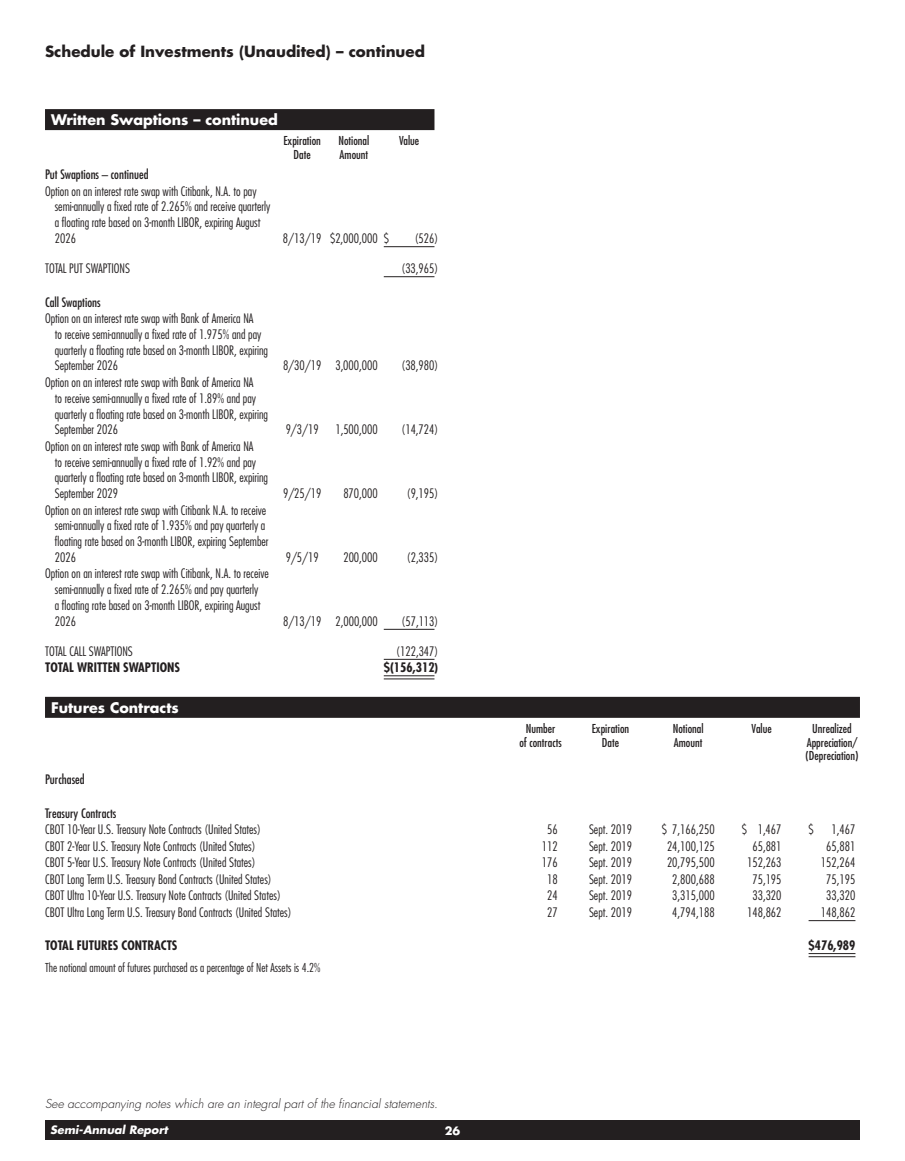
<style>
.page{position:relative;width:905px;height:1161px;background:#fff}
.page>*{position:absolute;margin:0;border:0;box-sizing:border-box;transform-origin:0 0}
.t1{font:700 15px "Futura Std";color:#231f20}
.t2{font:700 14.25px "Futura Std";color:#fff}
.t3{font:300 condensed 12.75px/15.8px "Futura Std";color:#231f20}
.t4{font:condensed 12.75px "Futura Std";color:#231f20}
.t5{font:700 condensed 12.75px "Futura Std";color:#231f20}
.t6{font:condensed 12px/13.5px "Futura Std";color:#231f20;text-align:center}
.t7{font:italic 300 12px "Futura Std";color:#231f20}
.t8{font:300 condensed 12px "Futura Std";color:#231f20}
.t9{font:italic 700 11.25px "Futura Std";color:#fff}
.t10{font:700 11.25px "Futura Std";color:#fff}
.s1{font-size:12px}
</style>
<div class="page">
<div style="left:45px;top:1120px;width:815px;height:20px;background:#231f20"></div>
<svg style="left:384px;top:676px;width:50px;height:3px"></svg>
<hr style="left:384px;top:246px;width:50px;height:1px;background:#231f20">
<hr style="left:384px;top:276px;width:50px;height:1px;background:#231f20">
<hr style="left:384px;top:629px;width:50px;height:1px;background:#231f20">
<hr style="left:384px;top:675px;width:50px;height:1px;background:#231f20">
<hr style="left:384px;top:679px;width:50px;height:1px;background:#231f20">
<hr style="left:384px;top:659px;width:50px;height:1px;background:#231f20">
<div style="left:45px;top:109px;width:389px;height:21px;background:#231f20"></div>
<svg style="left:809px;top:954px;width:46px;height:1px"></svg>
<hr style="left:808px;top:953px;width:47px;height:1px;background:#231f20">
<hr style="left:808px;top:956px;width:47px;height:1px;background:#231f20">
<hr style="left:808px;top:920px;width:47px;height:1px;background:#231f20">
<div style="left:45px;top:697px;width:815px;height:21px;background:#231f20"></div>
<p class="t1" style="left:45px;top:42px;width:381px">Schedule of Investments (Unaudited) – continued</p>
<p class="t2" style="left:51px;top:110px;width:228px">Written Swaptions – continued</p>
<p class="t4" style="left:45px;top:167px;width:105px">Put Swaptions – continued</p>
<p class="t3" style="left:55px;top:183px;width:217px;text-indent:-10px">Option on an interest rate swap with Citibank, N.A. to pay semi‑annually a fixed rate of 2.265% and receive quarterly a floating rate based on 3‑month LIBOR, expiring August 2026</p>
<p class="t6" style="left:283px;top:134px;width:39px">Expiration<br>Date</p>
<p class="t6" style="left:338px;top:134px;width:32px;text-align:left">Notional<br>Amount</p>
<p class="t6" style="left:399px;top:134px;width:22px">Value</p>
<p class="t3" style="left:283px;top:230px;width:108px">8/13/19 $2,000,000 $</p>
<p class="t3" style="left:415px;top:230px;width:25px">(526)</p>
<p class="t3" style="left:45px;top:260px;width:86px">TOTAL PUT SWAPTIONS</p>
<p class="t3" style="left:401px;top:260px;width:38px">(33,965)</p>
<p class="t4" style="left:45px;top:294px;width:57px">Call Swaptions</p>
<p class="t3" style="left:55px;top:311px;width:215px;text-indent:-10px">Option on an interest rate swap with Bank of America NA<br>to receive semi‑annually a fixed rate of 1.975% and pay quarterly a floating rate based on 3‑month LIBOR, expiring September 2026</p>
<p class="t3" style="left:283px;top:358px;width:96px">8/30/19 3,000,000</p>
<p class="t3" style="left:401px;top:358px;width:38px">(38,980)</p>
<p class="t3" style="left:55px;top:374px;width:215px;text-indent:-10px">Option on an interest rate swap with Bank of America NA<br>to receive semi‑annually a fixed rate of 1.89% and pay quarterly a floating rate based on 3‑month LIBOR, expiring September 2026</p>
<p class="t3" style="left:55px;top:438px;width:215px;text-indent:-10px">Option on an interest rate swap with Bank of America NA<br>to receive semi‑annually a fixed rate of 1.92% and pay quarterly a floating rate based on 3‑month LIBOR, expiring September 2029</p>
<p class="t3" style="left:55px;top:502px;width:215px;text-indent:-10px">Option on an interest rate swap with Citibank N.A. to receive semi‑annually a fixed rate of 1.935% and pay quarterly a floating rate based on 3‑month LIBOR, expiring September 2026</p>
<p class="t3" style="left:55px;top:566px;width:215px;text-indent:-10px">Option on an interest rate swap with Citibank, N.A. to receive semi‑annually a fixed rate of 2.265% and pay quarterly<br>a floating rate based on 3‑month LIBOR, expiring August 2026</p>
<p class="t3" style="left:286px;top:422px;width:35px">9/3/19</p>
<p class="t3" style="left:335px;top:422px;width:44px">1,500,000</p>
<p class="t3" style="left:401px;top:422px;width:38px">(14,724)</p>
<p class="t3" style="left:283px;top:485px;width:40px">9/25/19</p>
<p class="t3" style="left:343px;top:485px;width:36px">870,000</p>
<p class="t3" style="left:407px;top:485px;width:33px">(9,195)</p>
<p class="t3" style="left:286px;top:549px;width:35px">9/5/19</p>
<p class="t3" style="left:343px;top:549px;width:36px">200,000</p>
<p class="t3" style="left:407px;top:549px;width:33px">(2,335)</p>
<p class="t3" style="left:283px;top:613px;width:96px">8/13/19 2,000,000</p>
<p class="t3" style="left:401px;top:613px;width:38px">(57,113)</p>
<p class="t3" style="left:45px;top:643px;width:89px">TOTAL CALL SWAPTIONS</p>
<p class="t3" style="left:396px;top:643px;width:44px">(122,347)</p>
<p class="t5" style="left:45px;top:659px;width:136px">TOTAL WRITTEN SWAPTIONS</p>
<p class="t5" style="left:384px;top:659px;width:56px">$(156,312<span class="s1">)</span></p>
<p class="t2" style="left:51px;top:698px;width:129px">Futures Contracts</p>
<p class="t6" style="left:519px;top:722px;width:44px">Number<br>of contracts</p>
<p class="t6" style="left:591px;top:722px;width:39px">Expiration<br>Date</p>
<p class="t6" style="left:672px;top:722px;width:32px;text-align:left">Notional<br>Amount</p>
<p class="t6" style="left:751px;top:722px;width:22px">Value</p>
<p class="t6" style="left:805px;top:722px;width:54px">Unrealized<br>Appreciation/ (Depreciation)</p>
<p class="t4" style="left:45px;top:772px;width:41px">Purchased</p>
<p class="t4" style="left:45px;top:805px;width:73px">Treasury Contracts</p>
<p class="t3" style="left:45px;top:822px;width:217px">CBOT 10‑Year U.S. Treasury Note Contracts (United States)</p>
<p class="t3" style="left:547px;top:822px;width:12px">56</p>
<p class="t3" style="left:589px;top:822px;width:44px">Sept. 2019</p>
<p class="t3" style="left:661px;top:822px;width:55px">$ 7,166,250</p>
<p class="t3" style="left:741px;top:822px;width:41px">$ 1,467</p>
<p class="t3" style="left:808px;top:822px;width:7px">$</p>
<p class="t3" style="left:831px;top:822px;width:25px">1,467</p>
<p class="t3" style="left:45px;top:838px;width:212px">CBOT 2‑Year U.S. Treasury Note Contracts (United States)</p>
<p class="t3" style="left:542px;top:838px;width:17px">112</p>
<p class="t3" style="left:589px;top:838px;width:44px">Sept. 2019</p>
<p class="t3" style="left:667px;top:838px;width:49px">24,100,125</p>
<p class="t3" style="left:752px;top:838px;width:31px">65,881</p>
<p class="t3" style="left:826px;top:838px;width:31px">65,881</p>
<p class="t3" style="left:45px;top:855px;width:212px">CBOT 5‑Year U.S. Treasury Note Contracts (United States)</p>
<p class="t3" style="left:542px;top:855px;width:17px">176</p>
<p class="t3" style="left:589px;top:855px;width:44px">Sept. 2019</p>
<p class="t3" style="left:667px;top:855px;width:49px">20,795,500</p>
<p class="t3" style="left:747px;top:855px;width:36px">152,263</p>
<p class="t3" style="left:821px;top:855px;width:36px">152,264</p>
<p class="t3" style="left:45px;top:871px;width:228px">CBOT Long Term U.S. Treasury Bond Contracts (United States)</p>
<p class="t3" style="left:547px;top:871px;width:12px">18</p>
<p class="t3" style="left:589px;top:871px;width:44px">Sept. 2019</p>
<p class="t3" style="left:672px;top:871px;width:44px">2,800,688</p>
<p class="t3" style="left:752px;top:871px;width:31px">75,195</p>
<p class="t3" style="left:826px;top:871px;width:31px">75,195</p>
<p class="t3" style="left:45px;top:888px;width:237px">CBOT Ultra 10‑Year U.S. Treasury Note Contracts (United States)</p>
<p class="t3" style="left:547px;top:888px;width:12px">24</p>
<p class="t3" style="left:589px;top:888px;width:44px">Sept. 2019</p>
<p class="t3" style="left:672px;top:888px;width:44px">3,315,000</p>
<p class="t3" style="left:752px;top:888px;width:31px">33,320</p>
<p class="t3" style="left:826px;top:888px;width:31px">33,320</p>
<p class="t3" style="left:45px;top:904px;width:248px">CBOT Ultra Long Term U.S. Treasury Bond Contracts (United States)</p>
<p class="t3" style="left:547px;top:904px;width:12px">27</p>
<p class="t3" style="left:589px;top:904px;width:44px">Sept. 2019</p>
<p class="t3" style="left:672px;top:904px;width:44px">4,794,188</p>
<p class="t3" style="left:747px;top:904px;width:36px">148,862</p>
<p class="t3" style="left:821px;top:904px;width:36px">148,862</p>
<p class="t5" style="left:45px;top:937px;width:134px">TOTAL FUTURES CONTRACTS</p>
<p class="t5" style="left:808px;top:937px;width:48px">$476,989</p>
<p class="t8" style="left:45px;top:961px;width:277px">The notional amount of futures purchased as a percentage of Net Assets is 4.2%</p>
<p class="t7" style="left:45px;top:1096px;width:394px">See accompanying notes which are an integral part of the financial statements.</p>
<p class="t9" style="left:50px;top:1123px;width:119px">Semi-Annual Report</p>
<p class="t10" style="left:445px;top:1124px;width:17px">26</p>
</div>
